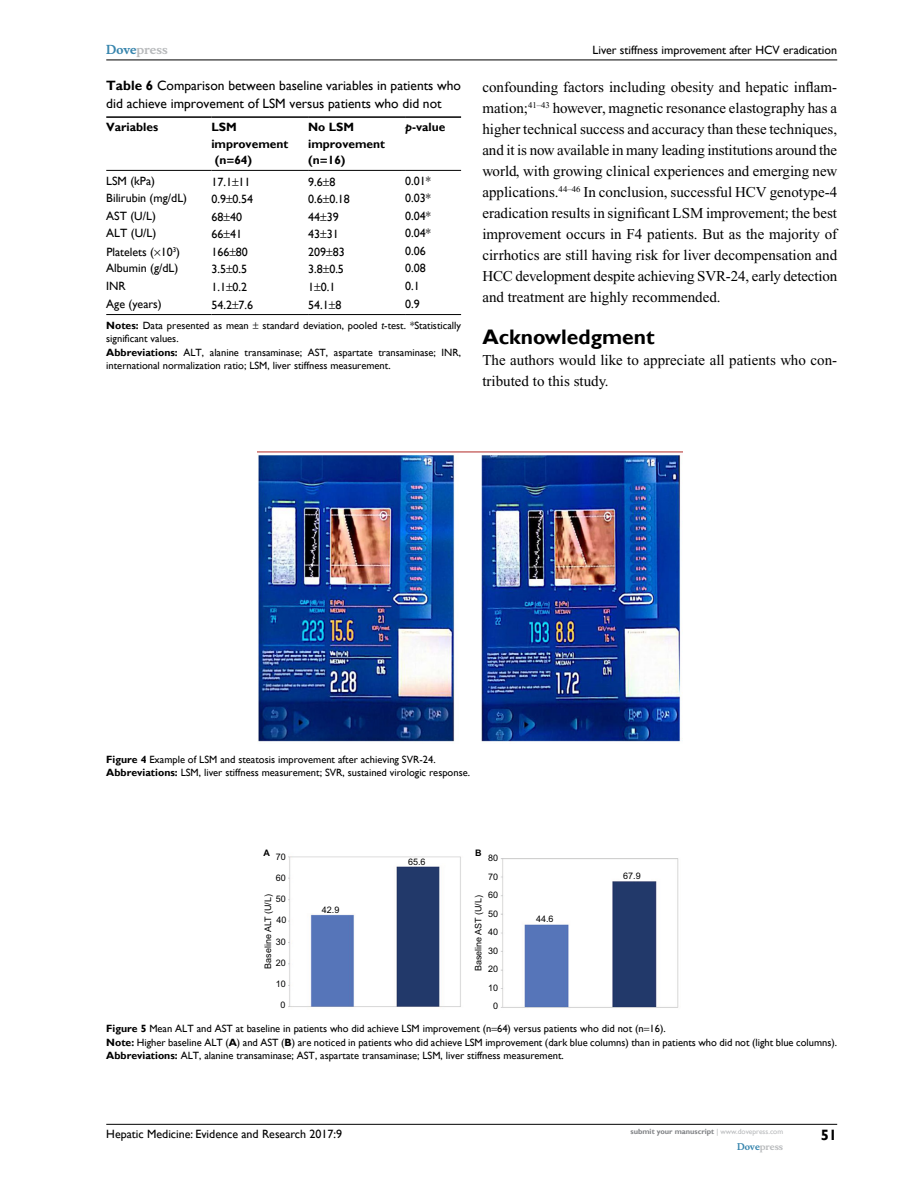
<style>
.page{position:relative;width:918px;height:1188px;background:#fff}
.page>*{position:absolute;margin:0;border:0;box-sizing:border-box;transform-origin:0 0}
.t1{font:700 21px "Gill Sans";color:#000}
.t2{font:15px/21px "Times New Roman";color:#000;text-align:justify}
.t3{font:700 15px "Gill Sans";color:#000}
.t4{font:13.5px/18px "Gill Sans";color:#000}
.t5{font:12px "Gill Sans";color:#000}
.t6{font:700 12px/16.5px "Gill Sans";color:#000}
.t7{font:700 12px "Musee";color:#b8babc}
.t8{font:10.5px/13.5px "Gill Sans";color:#000}
.t9{font:9px/18.5px "Arial";color:#000;text-align:center}
.t10{font:700 9px "Musee";color:#b8babc}
.t11{font:700 9px "Arial";color:#000}
.t12{font:700 7.5px "Gill Sans";color:#808285}
.s1{color:#3785ad}
.s2{font-weight:700}
.s3{font-style:italic}
.s4{font-weight:400;color:#b8babc}
</style>
<div class="page">
<hr style="left:106px;top:1124px;width:731px;height:1px;background:#000">
<hr style="left:106px;top:60px;width:731px;height:1px;background:#000">
<hr style="left:106px;top:116px;width:105px;height:2px;background:#000">
<hr style="left:211px;top:116px;width:97px;height:2px;background:#000">
<hr style="left:308px;top:116px;width:97px;height:2px;background:#000">
<hr style="left:405px;top:116px;width:56px;height:2px;background:#000">
<hr style="left:106px;top:170px;width:105px;height:1px;background:#000">
<hr style="left:211px;top:170px;width:97px;height:1px;background:#000">
<hr style="left:308px;top:170px;width:97px;height:1px;background:#000">
<hr style="left:405px;top:170px;width:56px;height:1px;background:#000">
<hr style="left:106px;top:314px;width:105px;height:1px;background:#000">
<hr style="left:211px;top:314px;width:97px;height:1px;background:#000">
<hr style="left:308px;top:314px;width:97px;height:1px;background:#000">
<hr style="left:405px;top:314px;width:56px;height:1px;background:#000">
<img style="left:257px;top:452px;width:425px;height:290px">
<img style="left:289px;top:856px;width:390px;height:152px">
<p class="t7" style="left:106px;top:43px;width:63px"><span class="s1">Dove</span>press</p>
<p class="t4" style="left:106px;top:77px;width:356px"><span class="s2">Table 6</span> Comparison between baseline variables in patients who did achieve improvement of LSM versus patients who did not</p>
<p class="t6" style="left:106px;top:119px;width:53px">Variables</p>
<p class="t6" style="left:211px;top:119px;width:78px">LSM improvement (n 64)</p>
<p class="t6" style="left:308px;top:119px;width:78px">No LSM improvement (n 16)</p>
<p class="t6" style="left:405px;top:119px;width:42px"><span class="s3">p</span>-value</p>
<p class="t5" style="left:106px;top:174px;width:50px">LS M (kPa)</p>
<p class="t5" style="left:211px;top:175px;width:41px">17.1 11</p>
<p class="t5" style="left:308px;top:175px;width:29px">9.6 8</p>
<p class="t5" style="left:405px;top:174px;width:27px">0.01*</p>
<p class="t5" style="left:106px;top:191px;width:82px">Bilirubin (mg/dL)</p>
<p class="t5" style="left:211px;top:192px;width:43px">0.9 0.54</p>
<p class="t5" style="left:308px;top:192px;width:43px">0.6 0.18</p>
<p class="t5" style="left:405px;top:191px;width:27px">0.03*</p>
<p class="t5" style="left:106px;top:209px;width:51px">AST (U/L)</p>
<p class="t5" style="left:211px;top:210px;width:32px">68 40</p>
<p class="t5" style="left:308px;top:210px;width:32px">44 39</p>
<p class="t5" style="left:405px;top:209px;width:27px">0.04*</p>
<p class="t5" style="left:106px;top:226px;width:51px">ALT (U/L)</p>
<p class="t5" style="left:211px;top:227px;width:32px">66 41</p>
<p class="t5" style="left:308px;top:227px;width:32px">43 31</p>
<p class="t5" style="left:405px;top:226px;width:27px">0.04*</p>
<p class="t5" style="left:106px;top:245px;width:75px">Platelets ( 10<sup>3</sup>)</p>
<p class="t5" style="left:211px;top:245px;width:38px">166 80</p>
<p class="t5" style="left:308px;top:245px;width:38px">209 83</p>
<p class="t5" style="left:405px;top:244px;width:22px">0.06</p>
<p class="t5" style="left:106px;top:261px;width:74px">Albumin (g/dL)</p>
<p class="t5" style="left:211px;top:262px;width:37px">3.5 0.5</p>
<p class="t5" style="left:308px;top:262px;width:37px">3.8 0.5</p>
<p class="t5" style="left:405px;top:261px;width:22px">0.08</p>
<p class="t5" style="left:106px;top:279px;width:21px">IN R</p>
<p class="t5" style="left:211px;top:280px;width:37px">1.1 0.2</p>
<p class="t5" style="left:308px;top:280px;width:29px">1 0.1</p>
<p class="t5" style="left:405px;top:279px;width:16px">0.1</p>
<p class="t5" style="left:106px;top:297px;width:57px">Age (years)</p>
<p class="t5" style="left:211px;top:298px;width:43px">54.2 7.6</p>
<p class="t5" style="left:308px;top:298px;width:35px">54.1 8</p>
<p class="t5" style="left:405px;top:297px;width:16px">0.9</p>
<p class="t8" style="left:106px;top:319px;width:144px"><span class="s2">Notes:</span> Data presented as mean</p>
<p class="t8" style="left:263px;top:319px;width:200px">standard deviation, pooled <span class="s3">t</span>-test. *Statistically</p>
<p class="t8" style="left:106px;top:332px;width:356px">significant values.<br><span class="s2">Abbreviations:</span> ALT, alanine transaminase; AST, aspartate transaminase; IN R, international normalization ratio; LSM, liver stiffness measurement.</p>
<p class="t5" style="left:593px;top:43px;width:246px">Liver stiffness improvement after HCV eradication</p>
<p class="t2" style="left:482px;top:77px;width:356px">confounding factors including obesity and hepatic inflam&shy;mation;<sup>41–43</sup> however, magnetic resonance elastography has a higher technical success and accuracy than these techniques, and it is now available in many leading institutions around the world, with growing clinical experiences and emerging new applications.<sup>44–46</sup> In conclusion, successful HCV genotype-4 eradication results in significant LSM improvement; the best improvement occurs in F4 patients. But as the majority of cirrhotics are still having risk for liver decompensation and HCC development despite achieving SVR-24, early detection and treatment are highly recommended.</p>
<h1 class="t1" style="left:482px;top:324px;width:174px">Acknowledgment</h1>
<h2 class="t2" style="left:482px;top:350px;width:356px">The authors would like to appreciate all patients who con&shy;tributed to this study.</h2>
<p class="t8" style="left:106px;top:753px;width:365px"><span class="s2">Figure 4</span> Example of LS M and steatosis improvement after achieving SVR-24.<br><span class="s2">Abbreviations:</span> LSM, liver stiffness measurement; SVR, sustained virologic response.</p>
<p class="t11" style="left:263px;top:847px;width:8px">A</p>
<p class="t11" style="left:475px;top:847px;width:8px">B</p>
<p class="t9" style="left:276px;top:868px;width:12px">60</p>
<p class="t9" style="left:276px;top:890px;width:12px">50</p>
<p class="t9" style="left:322px;top:900px;width:19px">42.9</p>
<p class="t9" style="left:276px;top:847px;width:12px">70</p>
<p class="t9" style="left:488px;top:849px;width:12px">80</p>
<p class="t9" style="left:488px;top:886px;width:12px">60<br>50<br>40<br>30<br>20<br>10<br>0</p>
<p class="t9" style="left:408px;top:853px;width:19px">65.6</p>
<p class="t9" style="left:488px;top:867px;width:12px">70</p>
<p class="t9" style="left:259px;top:969px;width:76px;rotate:-90deg">Baseline ALT (U/L)</p>
<p class="t9" style="left:469px;top:971px;width:78px;rotate:-90deg">Baseline AST (U/L)</p>
<p class="t9" style="left:276px;top:911px;width:12px">40</p>
<p class="t9" style="left:276px;top:933px;width:12px">30</p>
<p class="t9" style="left:276px;top:953px;width:12px">20</p>
<p class="t9" style="left:276px;top:975px;width:12px">10</p>
<p class="t9" style="left:280px;top:996px;width:7px">0</p>
<p class="t9" style="left:536px;top:910px;width:19px">44.6</p>
<p class="t9" style="left:623px;top:867px;width:19px">67.9</p>
<p class="t8" style="left:106px;top:1022px;width:732px"><span class="s2">Figure 5</span> Mean ALT and AST at baseline in patients who did achieve LSM improvement (n 64) versus patients who did not (n 16).<br><span class="s2">Note:</span> Higher baseline ALT (<span class="s2">A</span>) and AST (<span class="s2">B</span>) are noticed in patients who did achieve LSM improvement (dark blue columns) than in patients who did not (light blue columns).<br><span class="s2">Abbreviations:</span> ALT, alanine transaminase; AST, aspartate transaminase; LSM, liver stiffness measurement.</p>
<p class="t5" style="left:106px;top:1127px;width:237px">Hepatic Medicine: Evidence and Research 2017:9</p>
<p class="t12" style="left:631px;top:1127px;width:154px">submit your manuscript <span class="s4">| www.dovepress.com</span></p>
<p class="t10" style="left:737px;top:1141px;width:48px"><span class="s1">Dove</span>press</p>
<h2 class="t3" style="left:821px;top:1126px;width:18px">51</h2>
</div>
